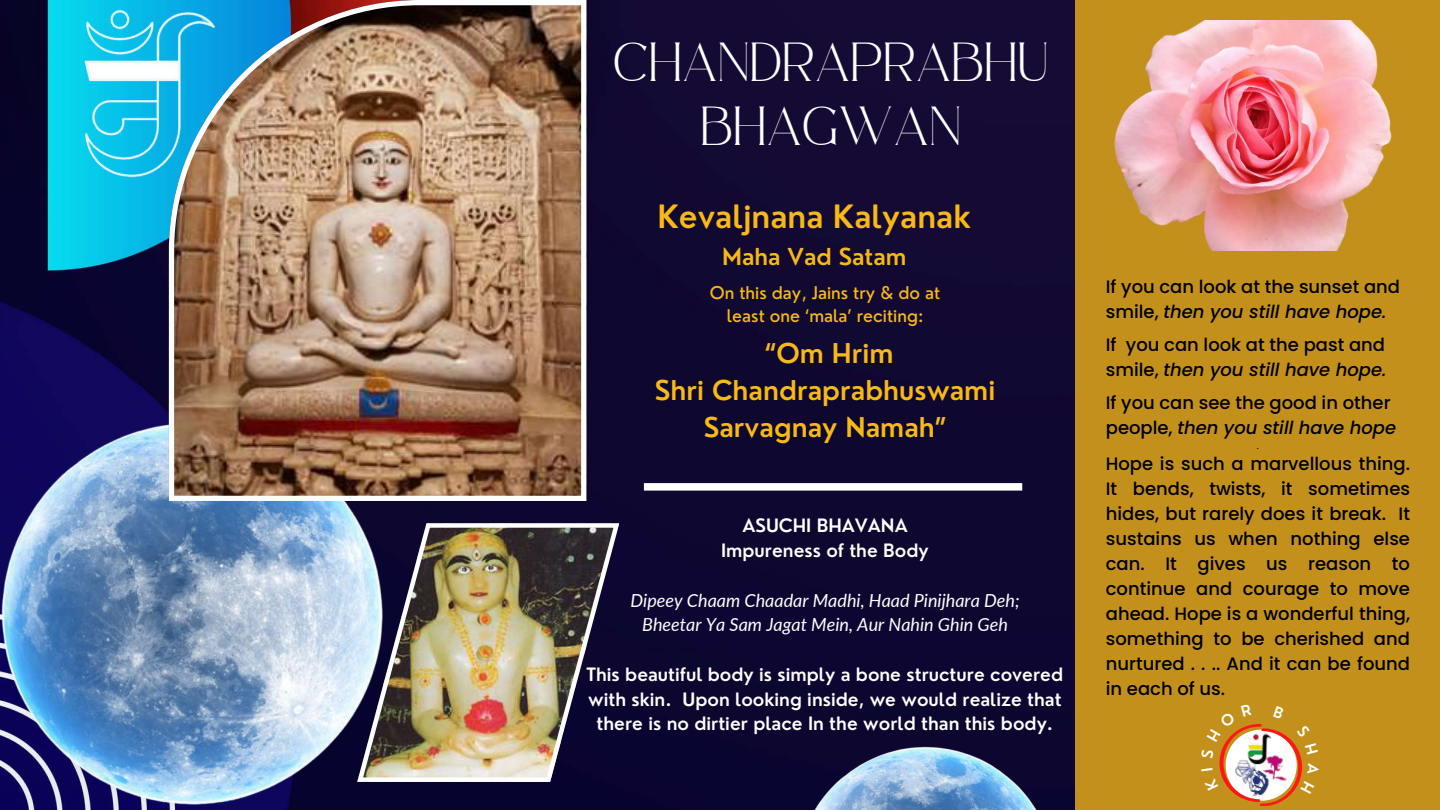
<style>
.page{position:relative;width:1440px;height:810px;background:#fff}
.page>*{position:absolute;margin:0;border:0;box-sizing:border-box;transform-origin:0 0}
.t1{font:600 31.4px "Nourd";color:#f7b916}
.t2{font:26.8px "Safira March";letter-spacing:.06em;color:#fff}
.t3{font:600 26.6px/37.3px "Nourd";color:#f7b916;text-align:center}
.t4{font:600 22.8px "Nourd";color:#f7b916}
.t5{font:500 18px/25px "Poppins";color:#000}
.t6{font:600 18px/24.8px "Nourd";color:#fff;text-align:center}
.t7{font:italic 18px/24.8px "Lato";color:#fff;text-align:center}
.t8{font:500 17.1px/23.8px "Nourd";color:#f7b916;text-align:center}
.t9{font:500 8px "Poppins";color:#000}
.s1{font-style:italic}
</style>
<div class="page">
<div style="left:0;top:0;width:1076px;height:810px;background:#0e0732"></div>
<div style="left:1076px;top:0;width:364px;height:810px;background:#c3911b"></div>
<img style="left:1115px;top:20px;width:276px;height:230px">
<img style="left:0;top:405px;width:395px;height:405px">
<img style="left:22px;top:0;width:147px;height:213px">
<img style="left:779px;top:734px;width:285px;height:76px">
<img style="left:169px;top:0;width:417px;height:501px">
<div style="left:644px;top:483px;width:378px;height:8px;background:#fff"></div>
<img style="left:357px;top:523px;width:262px;height:259px">
<img style="left:1219px;top:724px;width:84px;height:82px">
<h2 class="t2" style="left:614px;top:56px;width:435px">CHANDRAPRABHU</h2>
<h2 class="t2" style="left:702px;top:120px;width:261px">BHAGWAN</h2>
<h1 class="t1" style="left:657px;top:197px;width:315px">Kevaljnana Kalyanak</h1>
<p class="t4" style="left:722px;top:242px;width:186px">Maha Vad Satam</p>
<p class="t8" style="left:710px;top:280px;width:232px">On this day, Jains try &amp; do at least one ‘mala’ reciting:</p>
<h3 class="t3" style="left:655px;top:334px;width:342px">“Om Hrim<br>Shri Chandraprabhuswami<br>Sarvagnay Namah”</h3>
<p class="t6" style="left:721px;top:513px;width:209px">ASUCHI BHAVANA<br>Impureness of the Body</p>
<p class="t7" style="left:631px;top:587px;width:391px">Dipeey Chaam Chaadar Madhi, Haad Pinijhara Deh;<br>Bheetar Ya Sam Jagat Mein, Aur Nahin Ghin Geh</p>
<p class="t6" style="left:587px;top:662px;width:478px">This beautiful body is simply a bone structure covered with skin. Upon looking inside, we would realize that there is no dirtier place In the world than this body.</p>
<p class="t5" style="left:1106px;top:274px;width:296px">If you can look at the sunset and smile, <span class="s1">then you still have hope.</span></p>
<p class="t5" style="left:1106px;top:332px;width:282px">If you can look at the past and smile, <span class="s1">then you still have hope.</span></p>
<p class="t5" style="left:1106px;top:390px;width:292px">If you can see the good in other people, <span class="s1">then you still have hope</span></p>
<p class="t9" style="left:1257px;top:440px;width:3px">.</p>
<p class="t5" style="left:1106px;top:451px;width:306px;text-align:justify">Hope is such a marvellous thing.<br>It bends, twists, it sometimes hides, but rarely does it break. It sustains us when nothing else can. It gives us reason to continue and courage to move ahead. Hope is a wonderful thing, something to be cherished and nurtured . . .. And it can be found in each of us.</p>
</div>
